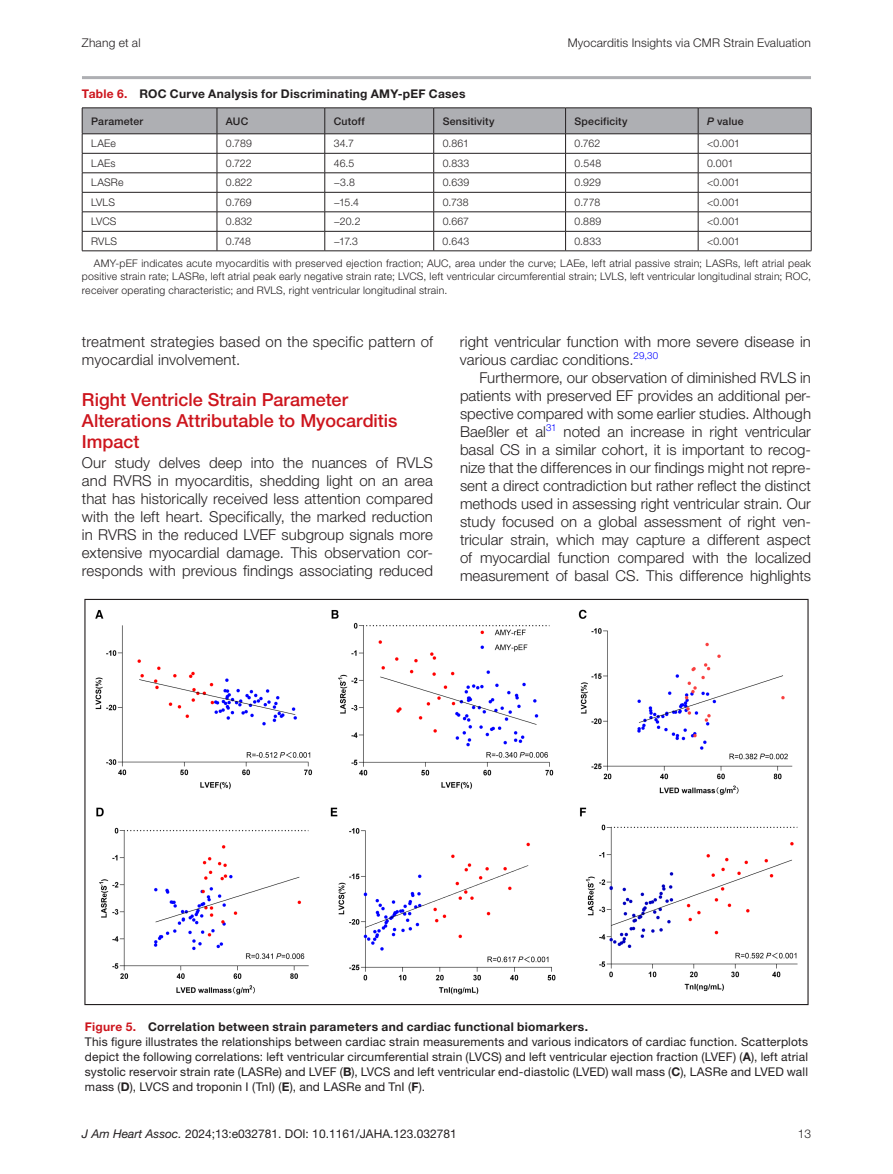
<style>
.page{position:relative;width:893px;height:1174px;background:#fff}
.page>*{position:absolute;margin:0;border:0;box-sizing:border-box;transform-origin:0 0}
.t1{font:500 18px/21px "Helvetica Neue LT Std";color:#cd151d}
.t2{font:300 15px/18px "Helvetica Neue LT Std";letter-spacing:.005em;color:#231f20}
.t3{font:12px/15px "Helvetica Neue LT Std";letter-spacing:.01em;color:#231f20}
.t4{font:300 12px "Helvetica Neue LT Std";letter-spacing:.015em;color:#231f20}
.t5{font:700 12px "Helvetica Neue LT Std";letter-spacing:.025em;color:#231f20}
.t6{font:300 10.5px/21.9px "Helvetica Neue LT Std";letter-spacing:.02em;color:#231f20}
.t7{font:500 10.5px "Helvetica Neue LT Std";letter-spacing:.02em;color:#231f20}
.s1{color:#cd151d}
.s2{font-style:italic}
.s3{font-weight:700;color:#cd151d}
.s4{font-weight:700}
</style>
<div class="page">
<svg style="left:82px;top:108px;width:730px;height:143px"></svg>
<hr style="left:698px;top:250px;width:113px;height:1px;background:#231f20">
<img style="left:95px;top:609px;width:703px;height:386px">
<hr style="left:82px;top:76px;width:729px;height:3px;background:#aeafb3">
<p class="t4" style="left:82px;top:35px;width:60px">Zhang et al</p>
<p class="t4" style="left:568px;top:35px;width:245px">Myocarditis Insights via CMR Strain Evaluation</p>
<p class="t5" style="left:82px;top:86px;width:385px"><span class="s1">Table 6.</span> ROC Curve Analysis for Discriminating AMY-pEF Cases</p>
<p class="t7" style="left:91px;top:115px;width:54px">Parameter</p>
<p class="t7" style="left:226px;top:115px;width:24px">AUC</p>
<p class="t7" style="left:334px;top:115px;width:33px">Cutoff</p>
<p class="t7" style="left:443px;top:115px;width:53px">Sensitivity</p>
<p class="t7" style="left:575px;top:115px;width:55px">Specificity</p>
<p class="t7" style="left:707px;top:115px;width:38px"><span class="s2">P</span> value</p>
<p class="t6" style="left:91px;top:132px;width:26px">LAEe</p>
<p class="t6" style="left:226px;top:132px;width:27px">0.789</p>
<p class="t6" style="left:334px;top:132px;width:22px">34.7</p>
<p class="t6" style="left:443px;top:132px;width:28px">0.861</p>
<p class="t6" style="left:575px;top:132px;width:27px">0.762</p>
<p class="t6" style="left:707px;top:132px;width:34px">&lt;0.001</p>
<p class="t6" style="left:91px;top:152px;width:26px">LAEs</p>
<p class="t6" style="left:226px;top:152px;width:27px">0.722</p>
<p class="t6" style="left:334px;top:152px;width:22px">46.5</p>
<p class="t6" style="left:443px;top:152px;width:28px">0.833</p>
<p class="t6" style="left:575px;top:152px;width:28px">0.548</p>
<p class="t6" style="left:707px;top:152px;width:28px">0.001</p>
<p class="t6" style="left:91px;top:171px;width:34px">LASRe</p>
<p class="t6" style="left:226px;top:171px;width:28px">0.822</p>
<p class="t6" style="left:334px;top:171px;width:23px">−3.8</p>
<p class="t6" style="left:443px;top:171px;width:28px">0.639</p>
<p class="t6" style="left:574px;top:171px;width:28px">0.929</p>
<p class="t6" style="left:707px;top:171px;width:34px">&lt;0.001</p>
<p class="t6" style="left:91px;top:191px;width:25px">LVLS</p>
<p class="t6" style="left:226px;top:191px;width:27px">0.769</p>
<p class="t6" style="left:334px;top:191px;width:27px">−15.4</p>
<p class="t6" style="left:443px;top:191px;width:27px">0.738</p>
<p class="t6" style="left:574px;top:191px;width:27px">0.778</p>
<p class="t6" style="left:707px;top:191px;width:34px">&lt;0.001</p>
<p class="t6" style="left:91px;top:210px;width:27px">LVCS</p>
<p class="t6" style="left:226px;top:210px;width:28px">0.832</p>
<p class="t6" style="left:334px;top:210px;width:28px">−20.2</p>
<p class="t6" style="left:443px;top:210px;width:28px">0.667</p>
<p class="t6" style="left:574px;top:210px;width:28px">0.889</p>
<p class="t6" style="left:707px;top:210px;width:34px">&lt;0.001</p>
<p class="t6" style="left:91px;top:230px;width:27px">RVLS</p>
<p class="t6" style="left:226px;top:230px;width:27px">0.748</p>
<p class="t6" style="left:334px;top:230px;width:26px">−17.3</p>
<p class="t6" style="left:443px;top:230px;width:28px">0.643</p>
<p class="t6" style="left:574px;top:230px;width:28px">0.833</p>
<p class="t6" style="left:94px;top:230px;width:719px;text-indent:613px">&lt;0.001<br>AMY-pEF indicates acute myocarditis with preserved ejection fraction; AUC, area under the curve; LAEe, left atrial passive strain; LASRs, left atrial peak</p>
<p class="t6" style="left:82px;top:270px;width:730px;line-height:13.5px">positive strain rate; LASRe, left atrial peak early negative strain rate; LVCS, left ventricular circumferential strain; LVLS, left ventricular longitudinal strain; ROC, receiver operating characteristic; and RVLS, right ventricular longitudinal strain.</p>
<p class="t2" style="left:82px;top:332px;width:352px">treatment strategies based on the specific pattern of myocardial involvement.</p>
<p class="t1" style="left:82px;top:389px;width:317px">Right Ventricle Strain Parameter<br>Alterations Attributable to Myocarditis<br>Impact</p>
<p class="t2" style="left:82px;top:453px;width:353px;text-align:justify">Our study delves deep into the nuances of RVLS and RVRS in myocarditis, shedding light on an area that has historically received less attention compared with the left heart. Specifically, the marked reduction in RVRS in the reduced LVEF subgroup signals more extensive myocardial damage. This observation cor&shy;responds with previous findings associating reduced</p>
<p class="t2" style="left:460px;top:332px;width:352px">right ventricular function with more severe disease in various cardiac conditions.<sup>29,30</sup></p>
<p class="t2" style="left:460px;top:368px;width:353px;text-align:justify;text-indent:20px">Furthermore, our observation of diminished RVLS in patients with preserved EF provides an additional per&shy;spective compared with some earlier studies. Although Baeßler et al<sup>31</sup> noted an increase in right ventricular basal CS in a similar cohort, it is important to recog&shy;nize that the differences in our findings might not repre&shy;sent a direct contradiction but rather reflect the distinct methods used in assessing right ventricular strain. Our study focused on a global assessment of right ven&shy;tricular strain, which may capture a different aspect of myocardial function compared with the localized measurement of basal CS. This difference highlights</p>
<p class="t3" style="left:85px;top:1019px;width:725px"><span class="s3">Figure 5.</span> <span class="s4">Correlation between strain parameters and cardiac functional biomarkers.<br></span>This figure illustrates the relationships between cardiac strain measurements and various indicators of cardiac function. Scatterplots depict the following correlations: left ventricular circumferential strain (LVCS) and left ventricular ejection fraction (LVEF) (<span class="s4">A</span>), left atrial systolic reservoir strain rate (LASRe) and LVEF (<span class="s4">B</span>), LVCS and left ventricular end-diastolic (LVED) wall mass (<span class="s4">C</span>), LASRe and LVED wall mass (<span class="s4">D</span>), LVCS and troponin I (TnI) (<span class="s4">E</span>), and LASRe and TnI (<span class="s4">F</span>).</p>
<p class="t3" style="left:82px;top:1126px;width:376px"><span class="s2">J Am Heart Assoc.</span> 2024;13:e032781. DOI: 10.1161/JAHA.123.032781</p>
<p class="t4" style="left:798px;top:1126px;width:15px">13</p>
</div>
